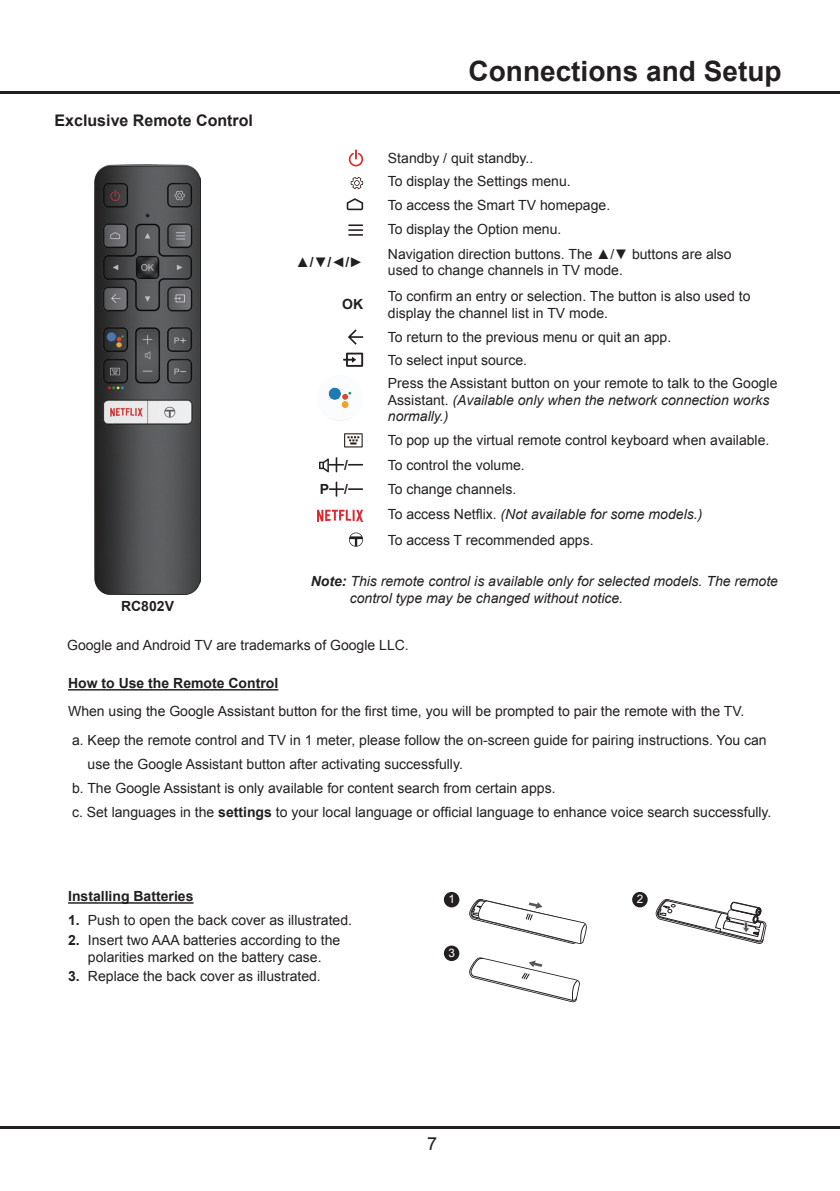
<style>
.page{position:relative;width:840px;height:1191px;background:#fff}
.page>*{position:absolute;margin:0;border:0;box-sizing:border-box;transform-origin:0 0}
.t1{font:700 28px "Arial";color:#231f20}
.t2{font:18px "Arial";color:#231f20}
.Head_2{font:700 16px "Arial";color:#231f20}
.段落样式1{font:14px/16.8px "Arial";color:#231f20}
.三级标题下内容{font:14px "Arial";color:#231f20}
.pic_7{font:italic 14px "Arial";color:#231f20}
.段落样式1-2{font:italic 14px "Arial";color:#231f20}
.pic_7-2{font:14px "Arial";color:#231f20}
.三级标题下内容-2{font:700 14px "Arial";color:#231f20}
.Head_3{font:700 14px "Arial";color:#231f20}
.t3{font:11.8px "Arial";color:#fff}
.s1{color:#fff}
.s2{font-style:italic}
.s3{font-style:italic;color:#fff}
.s4{font-style:normal}
.s5{font-weight:700}
</style>
<div class="page">
<hr style="left:0;top:91px;width:839px;height:3px;background:#231f20">
<hr style="left:0;top:1125px;width:839px;height:3px;background:#231f20">
<svg style="left:348px;top:149px;width:15px;height:17px"></svg>
<svg style="left:350px;top:177px;width:13px;height:12px"></svg>
<svg style="left:346px;top:198px;width:17px;height:12px"></svg>
<svg style="left:348px;top:224px;width:15px;height:12px"></svg>
<svg style="left:348px;top:329px;width:15px;height:16px"></svg>
<svg style="left:343px;top:353px;width:20px;height:14px"></svg>
<svg style="left:319px;top:457px;width:44px;height:15px"></svg>
<svg style="left:329px;top:481px;width:34px;height:16px"></svg>
<svg style="left:317px;top:510px;width:46px;height:12px"></svg>
<svg style="left:349px;top:532px;width:14px;height:15px"></svg>
<img style="left:94px;top:164px;width:106px;height:430px">
<hr style="left:68px;top:689px;width:210px;height:1px;background:#231f20">
<hr style="left:68px;top:902px;width:125px;height:1px;background:#231f20">
<svg style="left:344px;top:433px;width:18px;height:14px"></svg>
<svg style="left:328px;top:387px;width:24px;height:33px"></svg>
<svg style="left:469px;top:899px;width:117px;height:45px"></svg>
<svg style="left:655px;top:899px;width:111px;height:45px"></svg>
<svg style="left:469px;top:957px;width:110px;height:45px"></svg>
<div style="left:443px;top:892px;width:16px;height:15px;background:#231f20;border-radius:50%"></div>
<div style="left:631px;top:892px;width:16px;height:15px;background:#231f20;border-radius:50%"></div>
<div style="left:443px;top:945px;width:16px;height:16px;background:#231f20;border-radius:50%"></div>
<p class="Head_2" style="left:55px;top:110px;width:200px">Exclusive Remote Control</p>
<p class="t1" style="left:468px;top:52px;width:314px">Connections and Setup</p>
<p class="段落样式1" style="left:388px;top:150px;width:147px">Standby / quit standby..</p>
<p class="段落样式1" style="left:387px;top:173px;width:184px">To display the Settings menu.</p>
<p class="段落样式1" style="left:387px;top:196px;width:224px">To access the Smart TV homepage.</p>
<p class="段落样式1" style="left:387px;top:220px;width:175px">To display the Option menu.</p>
<p class="三级标题下内容-2" style="left:296px;top:253px;width:69px">▲/▼/◄/►</p>
<p class="段落样式1" style="left:380px;top:245px;width:353px;text-indent:8px">Navigation direction buttons. The ▲/▼ buttons are also <span class="s1">..</span>used to change channels in TV mode.</p>
<p class="三级标题下内容-2" style="left:342px;top:295px;width:22px">OK</p>
<p class="段落样式1" style="left:380px;top:288px;width:371px;text-indent:8px">To confirm an entry or selection. The button is also used to <span class="s1">..</span>display the channel list in TV mode.</p>
<p class="段落样式1" style="left:387px;top:329px;width:285px">To return to the previous menu or quit an app.</p>
<p class="段落样式1" style="left:387px;top:351px;width:141px">To select input source.</p>
<p class="段落样式1" style="left:380px;top:375px;width:398px;text-indent:8px">Press the Assistant button on your remote to talk to the Google <span class="s1">..</span>Assistant. <span class="s2">(Available only when the network connection works </span><span class="s3">..</span><span class="s2">normally.)</span></p>
<p class="段落样式1" style="left:387px;top:432px;width:383px">To pop up the virtual remote control keyboard when available.</p>
<p class="三级标题下内容-2" style="left:344px;top:455px;width:5px">/</p>
<p class="段落样式1" style="left:387px;top:456px;width:138px">To control the volume.</p>
<p class="三级标题下内容-2" style="left:319px;top:480px;width:30px">P /</p>
<p class="段落样式1" style="left:387px;top:481px;width:130px">To change channels.</p>
<p class="段落样式1-2" style="left:387px;top:505px;width:316px"><span class="s4">To access Netflix.</span> (Not available for some models.)</p>
<p class="段落样式1" style="left:387px;top:531px;width:207px">To access T recommended apps.</p>
<p class="pic_7" style="left:310px;top:572px;width:468px"><span class="s5">Note:</span> This remote control is available only for selected models. The remote</p>
<p class="pic_7" style="left:349px;top:589px;width:275px">control type may be changed without notice.</p>
<p class="三级标题下内容-2" style="left:121px;top:597px;width:54px">RC802V</p>
<p class="pic_7-2" style="left:67px;top:636px;width:343px">Google and Android TV are trademarks of Google LLC.</p>
<p class="三级标题下内容-2" style="left:68px;top:674px;width:212px">How to Use the Remote Control</p>
<p class="三级标题下内容" style="left:68px;top:702px;width:677px">When using the Google Assistant button for the first time, you will be prompted to pair the remote with the TV.</p>
<p class="三级标题下内容" style="left:72px;top:730px;width:695px">a. Keep the remote control and TV in 1 meter, please follow the on-screen guide for pairing instructions. You can</p>
<p class="三级标题下内容" style="left:88px;top:754px;width:376px">use the Google Assistant button after activating successfully.</p>
<p class="三级标题下内容" style="left:72px;top:779px;width:484px">b. The Google Assistant is only available for content search from certain apps.</p>
<p class="三级标题下内容" style="left:72px;top:803px;width:700px">c. Set languages in the <span class="s5">settings</span> to your local language or official language to enhance voice search successfully.</p>
<p class="Head_3" style="left:68px;top:887px;width:127px">Installing Batteries</p>
<p class="段落样式1" style="left:68px;top:912px;width:285px"><span class="s5">1.</span> Push to open the back cover as illustrated.</p>
<p class="段落样式1" style="left:68px;top:931px;width:273px;text-align:center"><span class="s5">2.</span> Insert two AAA batteries according to the polarities marked on the battery case.</p>
<p class="段落样式1" style="left:68px;top:968px;width:254px"><span class="s5">3.</span> Replace the back cover as illustrated.</p>
<p class="t3" style="left:448px;top:891px;width:8px">1</p>
<p class="t3" style="left:636px;top:891px;width:8px">2</p>
<p class="t3" style="left:448px;top:945px;width:8px">3</p>
<p class="t2" style="left:427px;top:1131px;width:12px">7</p>
</div>
